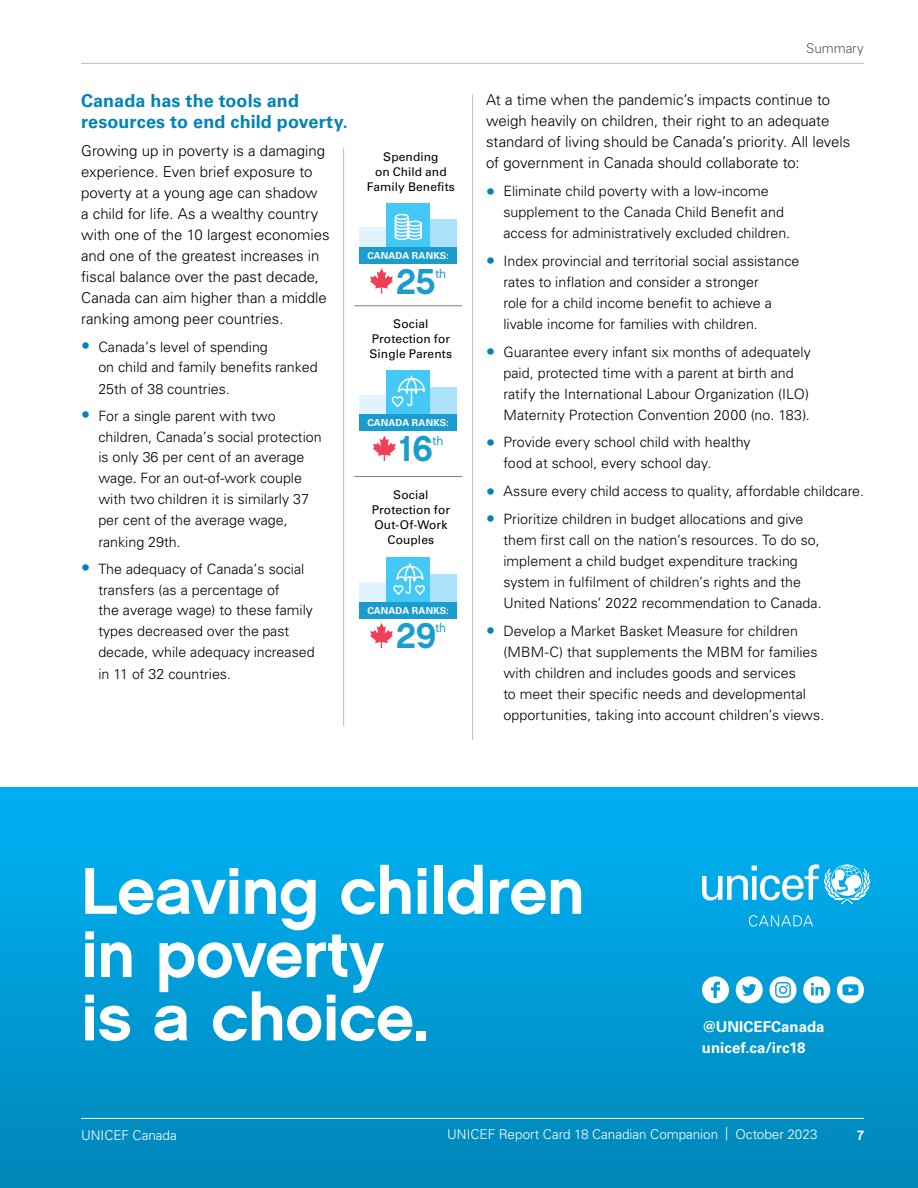
<style>
.page{position:relative;width:918px;height:1188px;background:#fff}
.page>*{position:absolute;margin:0;border:0;box-sizing:border-box;transform-origin:0 0}
.Heading_1{font:65.85px/63.3px "Chalet New York Nineteen Sixty";letter-spacing:-.01em;color:#fff}
.t1{font:36px "Chalet New York Nineteen Sixty";color:#1b9ccf}
.Heading_3{font:700 18px/21px "Univers LT Std";letter-spacing:.005em;color:#0084b6}
.Body_Paragraph{font:300 15px/21px "Univers LT Std";color:#000}
.Body_Paragraph-2{font:700 15px/21px "Univers LT Std";letter-spacing:.005em;color:#fff}
.t2{font:300 14.25px/21px "Univers LT Std";color:#000}
.t3{font:300 13.5px "Univers LT Std";color:#fff}
.t4{font:300 13.5px "Univers LT Std";letter-spacing:-.005em;color:#58595b}
.t5{font:13.5px "Chalet New York Nineteen Sixty";color:#fff}
.t6{font:12.3px "Chalet London Nineteen Sixty";color:#1b9ccf}
.Stat_Title{font:12px/15px "Univers LT Std";letter-spacing:.005em;color:#000;text-align:center}
.Stat_Lable{font:700 9.6px "Univers LT Std";letter-spacing:.01em;color:#fff}
.s1{font-size:18px;color:#0084b6}
.s2{font-family:"Minion Pro";font-weight:400}
</style>
<div class="page">
<div style="left:0;top:787px;width:918px;height:401px;background:linear-gradient(to bottom,#00b2f5,#0086b9)"></div>
<svg style="left:702px;top:864px;width:168px;height:40px"></svg>
<svg style="left:749px;top:915px;width:64px;height:12px"></svg>
<svg style="left:702px;top:976px;width:27px;height:27px"></svg>
<hr style="left:472px;top:94px;width:1px;height:646px;background:#bcbec0">
<svg style="left:370px;top:268px;width:23px;height:26px"></svg>
<div style="left:359px;top:228px;width:27px;height:21px;background:#e1f4fd"></div>
<div style="left:430px;top:219px;width:27px;height:30px;background:#abe1fa"></div>
<div style="left:386px;top:203px;width:44px;height:46px;background:#44c8f5"></div>
<div style="left:359px;top:248px;width:98px;height:16px;background:#1b9ccf"></div>
<svg style="left:373px;top:436px;width:23px;height:25px"></svg>
<div style="left:359px;top:395px;width:27px;height:21px;background:#e1f4fd"></div>
<div style="left:430px;top:387px;width:27px;height:29px;background:#abe1fa"></div>
<div style="left:386px;top:370px;width:44px;height:46px;background:#44c8f5"></div>
<div style="left:359px;top:415px;width:98px;height:16px;background:#1b9ccf"></div>
<svg style="left:370px;top:623px;width:23px;height:25px"></svg>
<div style="left:359px;top:582px;width:27px;height:22px;background:#e1f4fd"></div>
<div style="left:430px;top:574px;width:27px;height:30px;background:#abe1fa"></div>
<div style="left:386px;top:558px;width:44px;height:46px;background:#44c8f5"></div>
<div style="left:359px;top:602px;width:98px;height:16px;background:#1b9ccf"></div>
<hr style="left:343px;top:148px;width:1px;height:578px;background:#bcbec0">
<hr style="left:354px;top:306px;width:108px;height:1px;background:#808285">
<hr style="left:354px;top:476px;width:108px;height:1px;background:#808285">
<svg style="left:394px;top:213px;width:28px;height:28px"></svg>
<svg style="left:391px;top:375px;width:34px;height:33px"></svg>
<svg style="left:393px;top:563px;width:32px;height:32px"></svg>
<svg style="left:769px;top:976px;width:28px;height:27px"></svg>
<svg style="left:837px;top:976px;width:27px;height:27px"></svg>
<svg style="left:803px;top:976px;width:27px;height:27px"></svg>
<svg style="left:736px;top:976px;width:27px;height:27px"></svg>
<hr style="left:81px;top:63px;width:783px;height:1px;background:#bcbec0">
<hr style="left:81px;top:1118px;width:783px;height:1px;background:#fff">
<p class="Heading_3" style="left:81px;top:91px;width:268px">Canada has the tools and resources to end child poverty.</p>
<p class="Body_Paragraph" style="left:81px;top:140px;width:250px">Growing up in poverty is a damaging experience. Even brief exposure to poverty at a young age can shadow<br>a child for life. As a wealthy country with one of the 10 largest economies and one of the greatest increases in fiscal balance over the past decade, Canada can aim higher than a middle ranking among peer countries.</p>
<p class="t2" style="left:98px;top:337px;width:221px;line-height:20.1px;text-indent:-17px"><span class="s1">•</span> Canada’s level of spending<br>on child and family benefits ranked</p>
<p class="t2" style="left:98px;top:378px;width:133px">25th of 38 countries.</p>
<p class="t2" style="left:98px;top:405px;width:225px;text-indent:-17px"><span class="s1">•</span> For a single parent with two children, Canada’s social protection is only 36 per cent of an average wage<span class="s2">.</span> For an out-of-work couple with two children it is similarly 37 per cent of the average wage, ranking 29th.</p>
<p class="t2" style="left:81px;top:558px;width:225px;line-height:21.8px;text-align:center"><span class="s1">•</span> The adequacy of Canada’s social transfers (as a percentage of</p>
<p class="t2" style="left:98px;top:600px;width:218px">the average wage) to these family types decreased over the past decade, while adequacy increased in 11 of 32 countries.</p>
<p class="Stat_Title" style="left:367px;top:149px;width:90px">Spending<br>on Child and<br>Family Benefits</p>
<p class="Stat_Lable" style="left:367px;top:250px;width:83px">CANADA RANKS:</p>
<p class="t1" style="left:396px;top:258px;width:41px">25</p>
<p class="t6" style="left:435px;top:266px;width:12px">th</p>
<p class="Stat_Title" style="left:370px;top:316px;width:84px">Social<br>Protection for<br>Single Parents</p>
<p class="Stat_Lable" style="left:367px;top:417px;width:83px">CANADA RANKS:</p>
<p class="t1" style="left:399px;top:426px;width:35px">16</p>
<p class="t6" style="left:433px;top:433px;width:12px">th</p>
<p class="Stat_Title" style="left:372px;top:487px;width:80px">Social<br>Protection for<br>Out-Of-Work<br>Couples</p>
<p class="Stat_Lable" style="left:367px;top:605px;width:83px">CANADA RANKS:</p>
<p class="t1" style="left:396px;top:613px;width:42px">29</p>
<p class="t6" style="left:435px;top:620px;width:12px">th</p>
<p class="t4" style="left:806px;top:40px;width:59px">Summary</p>
<p class="Body_Paragraph" style="left:486px;top:89px;width:366px">At a time when the pandemic’s impacts continue to weigh heavily on children, their right to an adequate standard of living should be Canada’s priority. All levels of government in Canada should collaborate to:</p>
<p class="t2" style="left:503px;top:180px;width:288px;text-indent:-17px"><span class="s1">•</span> Eliminate child poverty with a low-income supplement to the Canada Child Benefit and access for administratively excluded children.</p>
<p class="t2" style="left:503px;top:250px;width:298px;text-indent:-17px"><span class="s1">•</span> Index provincial and territorial social assistance rates to inflation and consider a stronger<br>role for a child income benefit to achieve a livable income for families with children.</p>
<p class="t2" style="left:503px;top:341px;width:309px;text-indent:-17px"><span class="s1">•</span> Guarantee every infant six months of adequately paid, protected time with a parent at birth and ratify the International Labour Organization (ILO)<br>Maternity Protection Convention 2000 (no. 183).</p>
<p class="t2" style="left:503px;top:432px;width:249px;text-indent:-17px"><span class="s1">•</span> Provide every school child with healthy food at school, every school day.</p>
<p class="t2" style="left:486px;top:480px;width:380px"><span class="s1">•</span> Assure every child access to quality, affordable childcare.</p>
<p class="t2" style="left:503px;top:508px;width:320px;text-indent:-17px"><span class="s1">•</span> Prioritize children in budget allocations and give them first call on the nation’s resources. To do so, implement a child budget expenditure tracking system in fulfilment of children’s rights and the United Nations’ 2022 recommendation to Canada.</p>
<p class="t2" style="left:503px;top:620px;width:322px;text-indent:-17px"><span class="s1">•</span> Develop a Market Basket Measure for children (MBM-C) that supplements the MBM for families with children and includes goods and services<br>to meet their specific needs and developmental opportunities, taking into account children’s views.</p>
<p class="Heading_1" style="left:81px;top:858px;width:505px">Leaving children in poverty<br>is a choice.</p>
<p class="Body_Paragraph-2" style="left:702px;top:1016px;width:124px">@UNICEFCanada unicef.ca/irc18</p>
<p class="t3" style="left:81px;top:1127px;width:97px">UNICEF Canada</p>
<p class="t3" style="left:447px;top:1126px;width:372px">UNICEF Report Card 18 Canadian Companion | October 2023</p>
<p class="t5" style="left:857px;top:1127px;width:8px">7</p>
</div>
